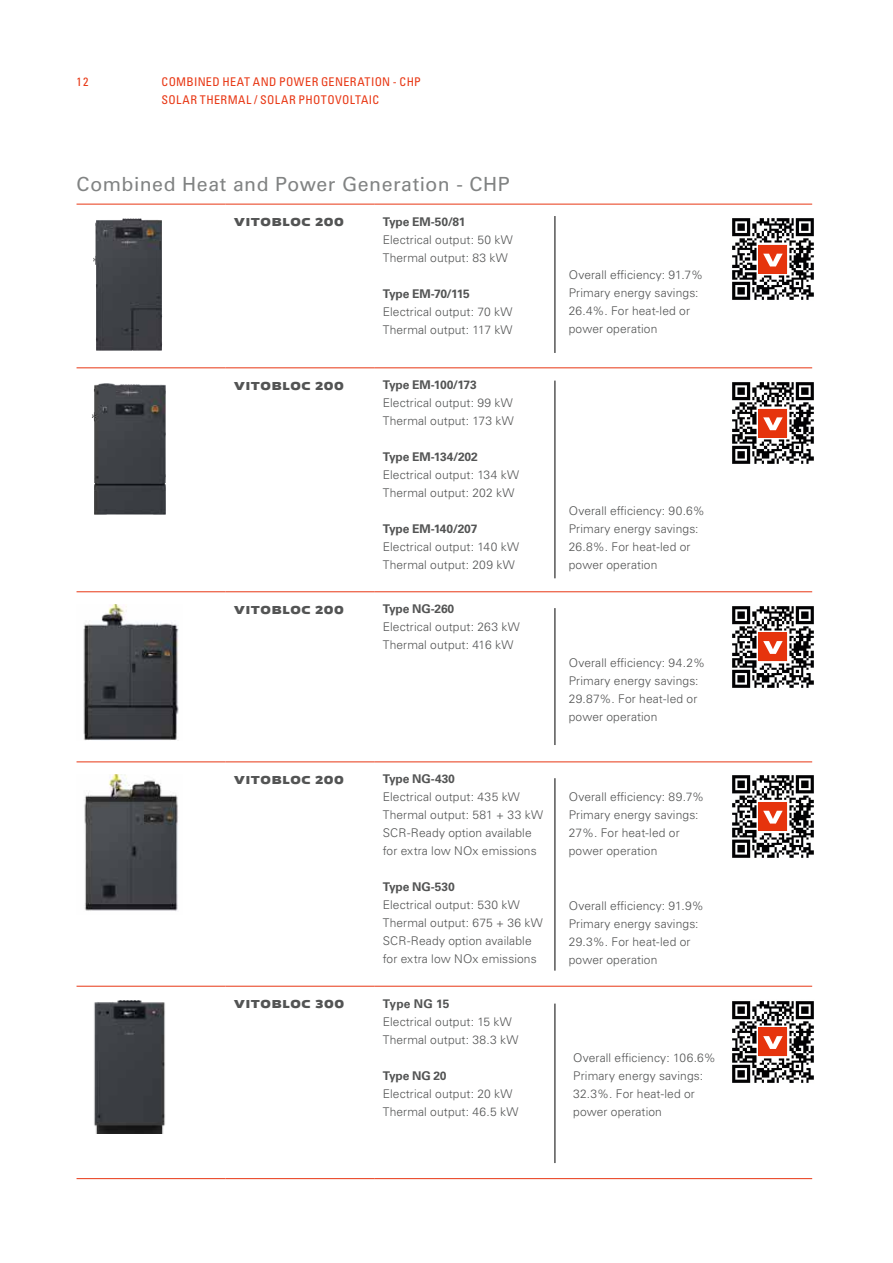
<style>
.page{position:relative;width:893px;height:1263px;background:#fff}
.page>*{position:absolute;margin:0;border:0;box-sizing:border-box;transform-origin:0 0}
.t1{font:19.5px "Univers LTCYR 55 Roman";letter-spacing:.03em;color:#818383}
.t2{font:300 12px/18px "Univers LTCYR 45";letter-spacing:.01em;color:#535454}
.t3{font:700 12px "Univers LTCYR 65";letter-spacing:-.005em;color:#535454}
.t4{font:condensed 12px/18px "Univers LTCYR 57";letter-spacing:.03em;color:#e83714}
.t5{font:700 12px "Viessmann";letter-spacing:.04em;color:#535454}
.t6{font:700 12px "Univers LTCYR 65";letter-spacing:-.03em;color:#535454}
</style>
<div class="page">
<hr style="left:77px;top:204px;width:148px;height:1px;background:#e83714">
<hr style="left:225px;top:204px;width:149px;height:1px;background:#e83714">
<hr style="left:374px;top:204px;width:438px;height:1px;background:#e83714">
<hr style="left:77px;top:367px;width:148px;height:1px;background:#e83714">
<hr style="left:225px;top:367px;width:149px;height:1px;background:#e83714">
<hr style="left:374px;top:367px;width:438px;height:1px;background:#e83714">
<hr style="left:77px;top:591px;width:148px;height:1px;background:#e83714">
<hr style="left:225px;top:591px;width:149px;height:1px;background:#e83714">
<hr style="left:374px;top:591px;width:438px;height:1px;background:#e83714">
<hr style="left:77px;top:761px;width:148px;height:1px;background:#e83714">
<hr style="left:225px;top:761px;width:149px;height:1px;background:#e83714">
<hr style="left:374px;top:761px;width:438px;height:1px;background:#e83714">
<hr style="left:77px;top:986px;width:148px;height:1px;background:#e83714">
<hr style="left:225px;top:986px;width:149px;height:1px;background:#e83714">
<hr style="left:374px;top:986px;width:438px;height:1px;background:#e83714">
<hr style="left:77px;top:1178px;width:148px;height:1px;background:#e83714">
<hr style="left:225px;top:1178px;width:149px;height:1px;background:#e83714">
<hr style="left:374px;top:1178px;width:438px;height:1px;background:#e83714">
<img style="left:93px;top:218px;width:69px;height:133px">
<img style="left:92px;top:383px;width:74px;height:132px">
<img style="left:83px;top:604px;width:96px;height:137px">
<img style="left:84px;top:775px;width:94px;height:136px">
<img style="left:94px;top:1001px;width:71px;height:132px">
<img style="left:732px;top:218px;width:82px;height:82px">
<div style="left:759px;top:245px;width:28px;height:29px;background:#e6340d"></div>
<svg style="left:763px;top:254px;width:20px;height:12px"></svg>
<img style="left:732px;top:382px;width:82px;height:82px">
<div style="left:759px;top:409px;width:28px;height:28px;background:#e6340d"></div>
<svg style="left:763px;top:417px;width:20px;height:13px"></svg>
<img style="left:732px;top:606px;width:82px;height:82px">
<div style="left:759px;top:633px;width:28px;height:28px;background:#e6340d"></div>
<svg style="left:763px;top:641px;width:20px;height:13px"></svg>
<img style="left:732px;top:775px;width:82px;height:83px">
<div style="left:759px;top:802px;width:28px;height:29px;background:#e6340d"></div>
<svg style="left:763px;top:811px;width:20px;height:12px"></svg>
<img style="left:732px;top:1001px;width:82px;height:82px">
<div style="left:759px;top:1028px;width:28px;height:28px;background:#e6340d"></div>
<svg style="left:763px;top:1036px;width:20px;height:13px"></svg>
<hr style="left:555px;top:216px;width:1px;height:137px;background:#000">
<hr style="left:555px;top:608px;width:1px;height:137px;background:#000">
<hr style="left:555px;top:778px;width:1px;height:193px;background:#000">
<hr style="left:555px;top:1003px;width:1px;height:160px;background:#000">
<hr style="left:555px;top:381px;width:1px;height:197px;background:#000">
<p class="t4" style="left:77px;top:73px;width:13px">12</p>
<p class="t4" style="left:162px;top:73px;width:261px">COMBINED HEAT AND POWER GENERATION - CHP<br>SOLAR THERMAL / SOLAR PHOTOVOLTAIC</p>
<h1 class="t1" style="left:77px;top:170px;width:435px">Combined Heat and Power Generation - CHP</h1>
<p class="t5" style="left:234px;top:214px;width:112px">VITOBLOC 200</p>
<p class="t3" style="left:383px;top:213px;width:84px">Type EM-50/81</p>
<p class="t2" style="left:383px;top:230px;width:132px">Electrical output: 50 kW<br>Thermal output: 83 kW</p>
<p class="t6" style="left:383px;top:285px;width:89px">Type EM-70/115</p>
<p class="t2" style="left:383px;top:302px;width:131px">Electrical output: 70 kW<br>Thermal output: 117 kW</p>
<p class="t5" style="left:234px;top:377px;width:112px">VITOBLOC 200</p>
<p class="t3" style="left:383px;top:377px;width:96px">Type EM-100/173</p>
<p class="t2" style="left:383px;top:394px;width:133px">Electrical output: 99 kW<br>Thermal output: 173 kW</p>
<p class="t3" style="left:383px;top:449px;width:97px">Type EM-134/202</p>
<p class="t2" style="left:383px;top:466px;width:138px">Electrical output: 134 kW<br>Thermal output: 202 kW</p>
<p class="t3" style="left:383px;top:521px;width:96px">Type EM-140/207</p>
<p class="t2" style="left:383px;top:538px;width:138px">Electrical output: 140 kW<br>Thermal output: 209 kW</p>
<p class="t5" style="left:234px;top:601px;width:112px">VITOBLOC 200</p>
<p class="t3" style="left:383px;top:600px;width:73px">Type NG-260</p>
<p class="t2" style="left:383px;top:618px;width:138px">Electrical output: 263 kW<br>Thermal output: 416 kW</p>
<p class="t5" style="left:234px;top:771px;width:112px">VITOBLOC 200</p>
<p class="t3" style="left:383px;top:771px;width:74px">Type NG-430</p>
<p class="t2" style="left:383px;top:788px;width:162px">Electrical output: 435 kW<br>Thermal output: 581 + 33 kW<br>SCR-Ready option available for extra low NOx emissions</p>
<p class="t3" style="left:383px;top:879px;width:73px">Type NG-530</p>
<p class="t2" style="left:383px;top:896px;width:162px">Electrical output: 530 kW<br>Thermal output: 675 + 36 kW<br>SCR-Ready option available for extra low NOx emissions</p>
<p class="t5" style="left:234px;top:996px;width:112px">VITOBLOC 300</p>
<p class="t3" style="left:383px;top:995px;width:68px">Type NG 15</p>
<p class="t2" style="left:383px;top:1012px;width:137px">Electrical output: 15 kW<br>Thermal output: 38.3 kW</p>
<p class="t3" style="left:383px;top:1067px;width:65px">Type NG 20</p>
<p class="t2" style="left:383px;top:1084px;width:137px">Electrical output: 20 kW<br>Thermal output: 46.5 kW</p>
<p class="t2" style="left:569px;top:266px;width:136px">Overall efficiency: 91.7%<br>Primary energy savings:<br>26.4%. For heat-led or power operation</p>
<p class="t2" style="left:569px;top:502px;width:138px">Overall efficiency: 90.6%<br>Primary energy savings:<br>26.8%. For heat-led or power operation</p>
<p class="t2" style="left:569px;top:653px;width:138px">Overall efficiency: 94.2%<br>Primary energy savings:<br>29.87%. For heat-led or power operation</p>
<p class="t2" style="left:569px;top:788px;width:137px">Overall efficiency: 89.7%<br>Primary energy savings:<br>27%. For heat-led or power operation</p>
<p class="t2" style="left:569px;top:896px;width:137px">Overall efficiency: 91.9%<br>Primary energy savings:<br>29.3%. For heat-led or power operation</p>
<p class="t2" style="left:573px;top:1048px;width:144px">Overall efficiency: 106.6%<br>Primary energy savings:<br>32.3%. For heat-led or power operation</p>
</div>
